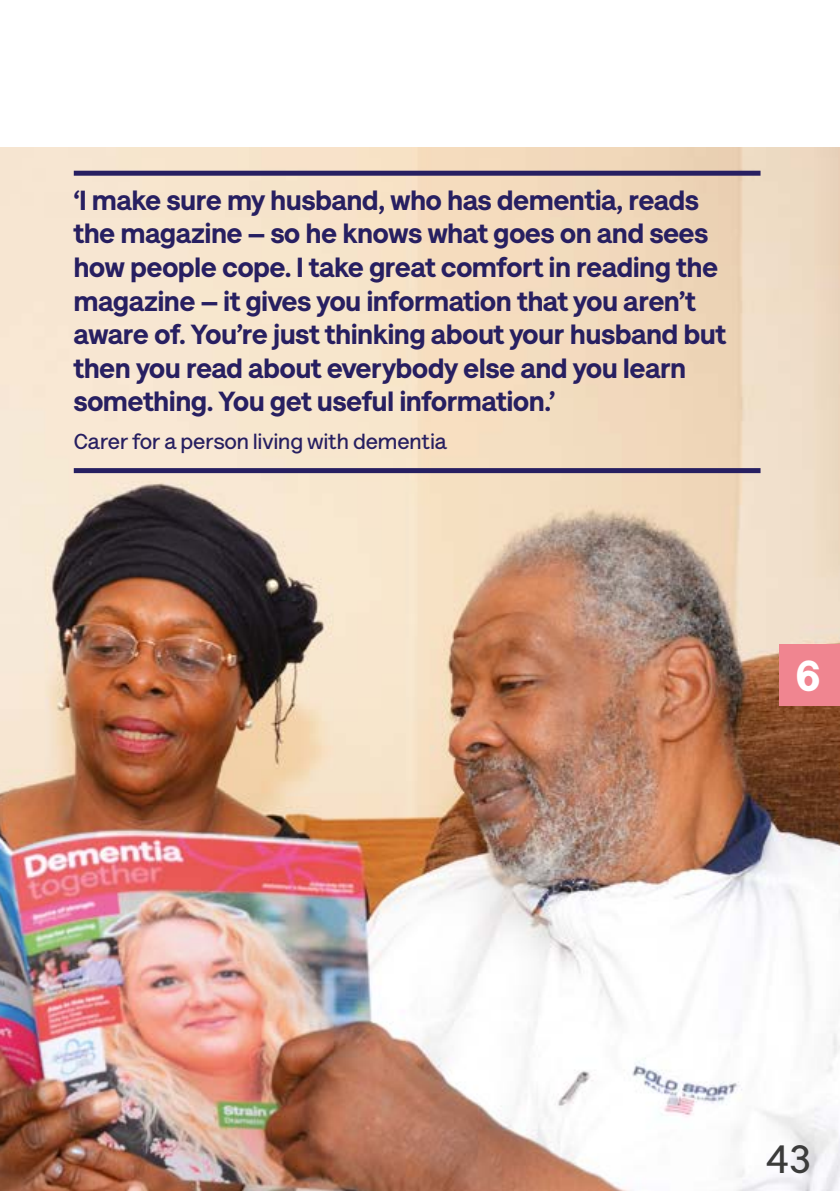
<style>
.page{position:relative;width:840px;height:1191px;background:#fff}
.page>*{position:absolute;margin:0;border:0;box-sizing:border-box;transform-origin:0 0}
.t1{font:900 44px "AS Lettera Text";color:#fff}
.t2{font:700 40px "AS Lettera Text";color:#3c3c3b}
.t3{font:900 28px/33.6px "AS Lettera Text";color:#271f61}
.t4{font:700 22px "AS Lettera Text";letter-spacing:-.005em;color:#271f61}
</style>
<div class="page">
<img style="left:0;top:147px;width:839px;height:1044px">
<div style="left:74px;top:171px;width:686px;height:5px;background:#271f61"></div>
<div style="left:74px;top:468px;width:686px;height:5px;background:#271f61"></div>
<div style="left:779px;top:644px;width:60px;height:61px;background:#f08590"></div>
<p class="t3" style="left:74px;top:181px;width:653px">‘I make sure my husband, who has dementia, reads the magazine – so he knows what goes on and sees how people cope. I take great comfort in reading the magazine – it gives you information that you aren’t aware of. You’re just thinking about your husband but then you read about everybody else and you learn something. You get useful information.’</p>
<p class="t4" style="left:74px;top:424px;width:374px">Carer for a person living with dementia</p>
<h1 class="t1" style="left:795px;top:639px;width:26px">6</h1>
<h2 class="t2" style="left:765px;top:1128px;width:46px">43</h2>
</div>
